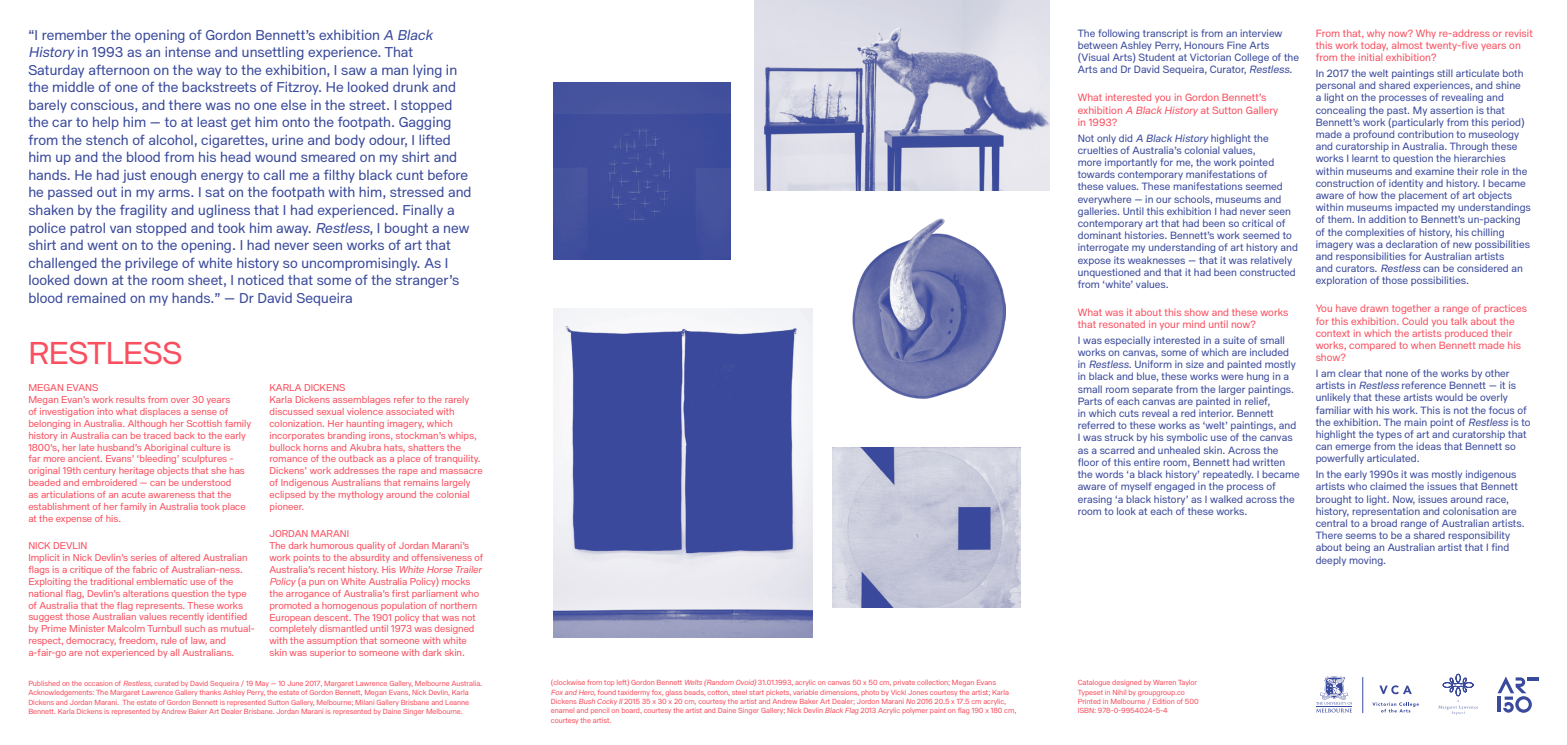
<style>
.page{position:relative;width:1567px;height:745px;background:#fff}
.page>*{position:absolute;margin:0;border:0;box-sizing:border-box;transform-origin:0 0}
.t1{font:32px "Nihil";letter-spacing:-.005em;color:#f94f5e}
.t2{font:14.38px/17.5px "Nihil";letter-spacing:.005em;color:#39499b}
.t3{font:10.62px/12.1px "Nihil";letter-spacing:.005em;color:#39499b}
.t4{font:10.62px/12.1px "Nihil";letter-spacing:.005em;color:#f94f5e}
.t5{font:10px/11.9px "Nihil";color:#f94f5e}
.t6{font:7.5px/9.4px "Nihil";letter-spacing:-.005em;color:#f94f5e}
.s1{font-style:italic}
</style>
<div class="page">
<img style="left:754px;top:0;width:295px;height:190px">
<img style="left:553px;top:308px;width:259px;height:329px">
<img style="left:832px;top:447px;width:188px;height:160px">
<img style="left:852px;top:218px;width:153px;height:180px">
<div style="left:553px;top:82px;width:177px;height:178px;background:#3f4d9c"></div>
<svg style="left:1497px;top:676px;width:41px;height:36px"></svg>
<svg style="left:1316px;top:676px;width:35px;height:36px"></svg>
<hr style="left:1362px;top:676px;width:1px;height:36px;background:#39499b">
<svg style="left:1372px;top:702px;width:46px;height:10px"></svg>
<svg style="left:1379px;top:685px;width:32px;height:8px"></svg>
<svg style="left:1438px;top:673px;width:39px;height:41px"></svg>
<p class="t2" style="left:28px;top:26px;width:444px">“I remember the opening of Gordon Bennett’s exhibition <span class="s1">A Black History</span> in 1993 as an intense and unsettling experience. That Saturday afternoon on the way to the exhibition, I saw a man lying in the middle of one of the backstreets of Fitzroy. He looked drunk and barely conscious, and there was no one else in the street. I stopped the car to help him — to at least get him onto the footpath. Gagging from the stench of alcohol, cigarettes, urine and body odour, I lifted him up and the blood from his head wound smeared on my shirt and hands. He had just enough energy to call me a filthy black cunt before he passed out in my arms. I sat on the footpath with him, stressed and shaken by the fragility and ugliness that I had experienced. Finally a police patrol van stopped and took him away. <span class="s1">Restless</span>, I bought a new shirt and went on to the opening. I had never seen works of art that challenged the privilege of white history so uncompromisingly. As I looked down at the room sheet, I noticed that some of the stranger’s blood remained on my hands.” — Dr David Sequeira</p>
<h1 class="t1" style="left:28px;top:334px;width:155px">RESTLESS</h1>
<p class="t5" style="left:28px;top:381px;width:224px">MEGAN EVANS<br>Megan Evan’s work results from over 30 years<br>of investigation into what displaces a sense of belonging in Australia. Although her Scottish family history in Australia can be traced back to the early 1800’s, her late husband’s Aboriginal culture is<br>far more ancient. Evans’ ‘bleeding’ sculptures - original 19th century heritage objects that she has beaded and embroidered — can be understood<br>as articulations of an acute awareness that the establishment of her family in Australia took place at the expense of his.</p>
<p class="t5" style="left:28px;top:539px;width:228px">NICK DEVLIN<br>Implicit in Nick Devlin’s series of altered Australian flags is a critique of the fabric of Australian-ness.<br>Exploiting the traditional emblematic use of the national flag, Devlin’s alterations question the type of Australia that the flag represents. These works suggest those Australian values recently identified by Prime Minister Malcolm Turnbull such as mutual&shy;respect, democracy, freedom, rule of law, and a-fair-go are not experienced by all Australians.</p>
<p class="t5" style="left:269px;top:381px;width:215px">KARLA DICKENS<br>Karla Dickens assemblages refer to the rarely discussed sexual violence associated with colonization. Her haunting imagery, which incorporates branding irons, stockman’s whips, bullock horns and Akubra hats, shatters the romance of the outback as a place of tranquility.<br>Dickens’ work addresses the rape and massacre of Indigenous Australians that remains largely eclipsed by the mythology around the colonial pioneer.</p>
<p class="t5" style="left:269px;top:527px;width:216px">JORDAN MARANI<br>The dark humorous quality of Jordan Marani’s work points to the absurdity and offensiveness of Australia’s recent history. His <span class="s1">White Horse Trailer Policy</span> (a pun on White Australia Policy) mocks the arrogance of Australia’s first parliament who promoted a homogenous population of northern European descent. The 1901 policy that was not completely dismantled until 1973 was designed with the assumption that someone with white skin was superior to someone with dark skin.</p>
<p class="t6" style="left:28px;top:678px;width:455px">Published on the occasion of <span class="s1">Restless</span>, curated by David Sequeira / 19 May — 10 June 2017, Margaret Lawrence Gallery, Melbourne Australia.<br>Acknowledgements: The Margaret Lawrence Gallery thanks Ashley Perry, the estate of Gordon Bennett, Megan Evans, Nick Devlin, Karla Dickens and Jordan Marani. The estate of Gordon Bennett is represented Sutton Gallery, Melbourne; Milani Gallery Brisbane and Leanne Bennett. Karla Dickens is represented by Andrew Baker Art Dealer Brisbane. Jordan Marani is represented by Daine Singer Melbourne.</p>
<p class="t6" style="left:551px;top:677px;width:467px">(clockwise from top left) Gordon Bennett <span class="s1">Welts (Random Ovoid)</span>31.01.1993, acrylic on canvas 50 x 50 cm, private collection; Megan Evans<br><span class="s1">Fox and Hero,</span>found taxidermy fox, glass beads, cotton, steel start pickets, variable dimensions, photo by Vicki Jones courtesy the artist; Karla Dickens <span class="s1">Bush Cocky II</span>2015 35 x 30 x 20 cm, courtesy the artist and Andrew Baker Art Dealer; Jordon Marani <span class="s1">No</span> 2016 20.5 x 17.5 cm acrylic, enamel and pencil on board, courtesy the artist and Daine Singer Gallery; Nick Devlin <span class="s1">Black Flag</span> 2013 Acrylic polymer paint on flag 190 x 180 cm, courtesy the artist.</p>
<p class="t3" style="left:1077px;top:27px;width:223px">The following transcript is from an interview between Ashley Perry, Honours Fine Arts (Visual Arts) Student at Victorian College of the Arts and Dr David Sequeira, Curator, <span class="s1">Restless</span>.</p>
<p class="t4" style="left:1077px;top:92px;width:202px">What interested you in Gordon Bennett’s exhibition <span class="s1">A Black History</span> at Sutton Gallery in 1993?</p>
<p class="t3" style="left:1077px;top:132px;width:222px">Not only did <span class="s1">A Black History</span> highlight the cruelties of Australia’s colonial values,<br>more importantly for me, the work pointed towards contemporary manifestations of<br>these values. These manifestations seemed everywhere — in our schools, museums and galleries. Until this exhibition I had never seen contemporary art that had been so critical of dominant histories. Bennett’s work seemed to interrogate my understanding of art history and expose its weaknesses — that it was relatively unquestioned and that it had been constructed from ‘white’ values.</p>
<p class="t4" style="left:1077px;top:306px;width:212px">What was it about this show and these works that resonated in your mind until now?</p>
<p class="t3" style="left:1077px;top:334px;width:223px">I was especially interested in a suite of small works on canvas, some of which are included in <span class="s1">Restless</span>. Uniform in size and painted mostly in black and blue, these works were hung in a small room separate from the larger paintings.<br>Parts of each canvas are painted in relief,<br>in which cuts reveal a red interior. Bennett referred to these works as ‘welt’ paintings, and I was struck by his symbolic use of the canvas as a scarred and unhealed skin. Across the floor of this entire room, Bennett had written the words ‘a black history’ repeatedly. I became aware of myself engaged in the process of erasing ‘a black history’ as I walked across the room to look at each of these works.</p>
<p class="t4" style="left:1315px;top:27px;width:219px">From that, why now? Why re-address or revisit this work today, almost twenty-five years on from the initial exhibition?</p>
<p class="t3" style="left:1315px;top:67px;width:217px">In 2017 the welt paintings still articulate both personal and shared experiences, and shine<br>a light on the processes of revealing and concealing the past. My assertion is that Bennett’s work (particularly from this period) made a profound contribution to museology and curatorship in Australia. Through these works I learnt to question the hierarchies within museums and examine their role in the construction of identity and history. I became aware of how the placement of art objects within museums impacted my understandings of them. In addition to Bennett’s un-packing of the complexities of history, his chilling imagery was a declaration of new possibilities and responsibilities for Australian artists<br>and curators. <span class="s1">Restless</span> can be considered an exploration of those possibilities.</p>
<p class="t4" style="left:1315px;top:302px;width:213px">You have drawn together a range of practices for this exhibition. Could you talk about the context in which the artists produced their works, compared to when Bennett made his show?</p>
<p class="t3" style="left:1315px;top:367px;width:216px">I am clear that none of the works by other artists in <span class="s1">Restless</span> reference Bennett — it is unlikely that these artists would be overly familiar with his work. This is not the focus of the exhibition. The main point of <span class="s1">Restless</span> is to highlight the types of art and curatorship that can emerge from the ideas that Bennett so powerfully articulated.</p>
<p class="t3" style="left:1315px;top:468px;width:210px">In the early 1990s it was mostly indigenous artists who claimed the issues that Bennett brought to light. Now, issues around race, history, representation and colonisation are central to a broad range of Australian artists.<br>There seems to be a shared responsibility about being an Australian artist that I find deeply moving.</p>
<p class="t6" style="left:1077px;top:677px;width:122px">Catalogue designed by Warren Taylor Typeset in Nihil by groupgroup.co Printed in Melbourne / Edition of 500<br>ISBN: 978-0-9954024-5-4</p>
</div>
